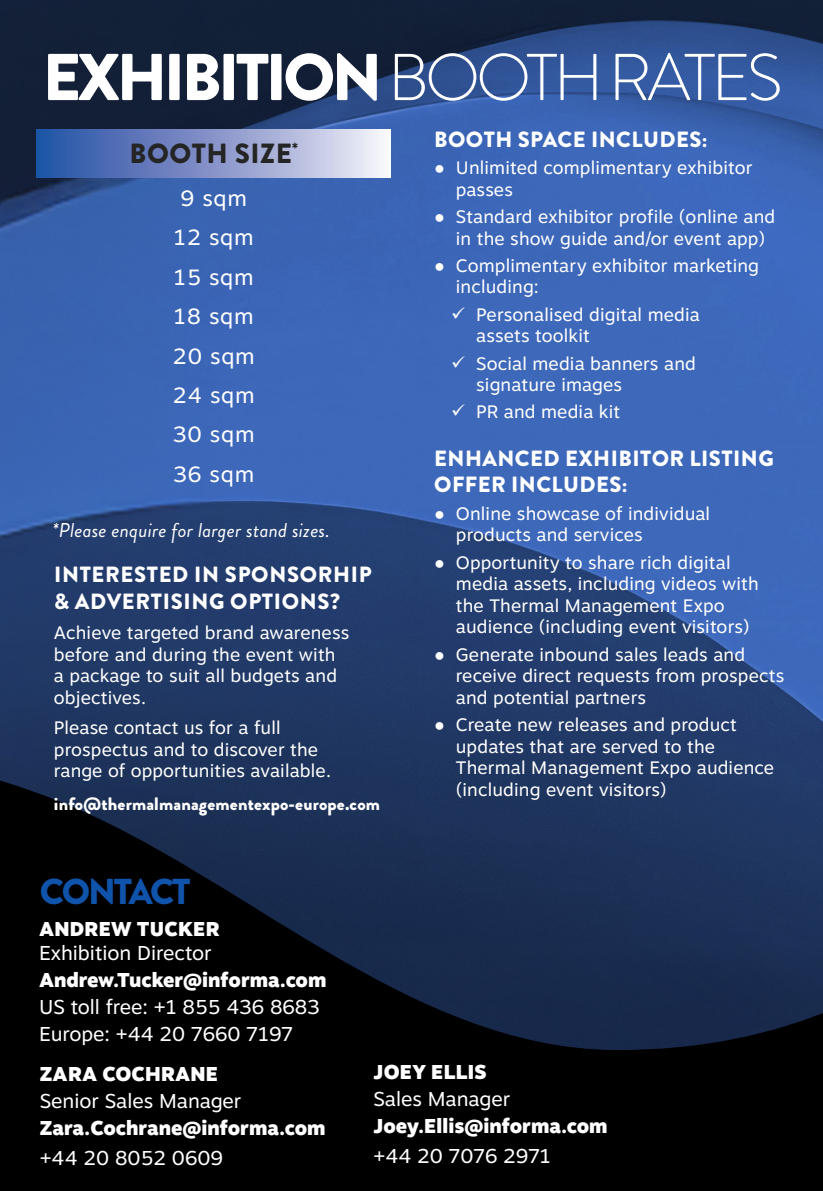
<style>
.page{position:relative;width:823px;height:1191px;background:#fff}
.page>*{position:absolute;margin:0;border:0;box-sizing:border-box;transform-origin:0 0}
.t1{font:900 66px "Brandon Grotesque";letter-spacing:-.06em;color:#fff}
.t2{font:900 36px "Brandon Grotesque";letter-spacing:-.065em;color:#0f53ab}
.t3{font:900 27.6px "Brandon Grotesque";letter-spacing:.02em;color:#242524}
.t4{font:900 22px/26.4px "Brandon Grotesque";letter-spacing:.02em;color:#fff}
.t5{font:22px "Motiva Sans";letter-spacing:.04em;color:#fff}
.t6{font:20px/24px "Motiva Sans";color:#fff}
.t7{font:900 20px "Motiva Sans";color:#fff}
.t8{font:italic 20px "Brandon Grotesque";letter-spacing:.01em;color:#fff}
.t9{font:18px/21.6px "Motiva Sans";letter-spacing:.01em;color:#fff}
.t10{font:900 18px "Brandon Grotesque";letter-spacing:.01em;color:#fff}
.s1{font-weight:300}
.s2{font-weight:900}
.s3{font-family:"Arial"}
</style>
<div class="page">
<img style="left:0;top:0;width:822px;height:634px">
<svg style="left:0;top:634px;width:822px;height:352px;background:#1a2d51"></svg>
<svg style="left:0;top:986px;width:822px;height:205px;background:#020409"></svg>
<div style="left:37px;top:129px;width:353px;height:49px;background:linear-gradient(to right,#1f49a1,#f3ecf7)"></div>
<p class="t1" style="left:42px;top:31px;width:741px">EXHIBITION <span class="s1">BOOTH RATES</span></p>
<p class="t3" style="left:129px;top:134px;width:170px">BOOTH SIZE<sup>*</sup></p>
<p class="t5" style="left:180px;top:182px;width:68px">9 sqm</p>
<p class="t5" style="left:174px;top:221px;width:81px">12 sqm</p>
<p class="t5" style="left:174px;top:261px;width:81px">15 sqm</p>
<p class="t5" style="left:174px;top:300px;width:81px">18 sqm</p>
<p class="t5" style="left:173px;top:340px;width:83px">20 sqm</p>
<p class="t5" style="left:173px;top:379px;width:83px">24 sqm</p>
<p class="t5" style="left:173px;top:418px;width:83px">30 sqm</p>
<p class="t5" style="left:173px;top:458px;width:82px">36 sqm</p>
<p class="t8" style="left:52px;top:516px;width:279px">*Please enquire for larger stand sizes.</p>
<p class="t4" style="left:54px;top:562px;width:319px">INTERESTED IN SPONSORHIP &amp; ADVERTISING OPTIONS?</p>
<p class="t9" style="left:54px;top:621px;width:297px">Achieve targeted brand awareness before and during the event with a package to suit all budgets and objectives.</p>
<p class="t9" style="left:54px;top:716px;width:278px">Please contact us for a full prospectus and to discover the range of opportunities available.</p>
<p class="t10" style="left:54px;top:791px;width:327px">info@thermalmanagementexpo-europe.com</p>
<p class="t2" style="left:40px;top:866px;width:152px">CONTACT</p>
<p class="t6" style="left:39px;top:916px;width:182px"><span class="s2">ANDREW TUCKER<br></span>Exhibition Director</p>
<p class="t7" style="left:39px;top:965px;width:289px">Andrew.Tucker@informa.com</p>
<p class="t6" style="left:39px;top:994px;width:282px">US toll free: +1 855 436 8683</p>
<p class="t6" style="left:39px;top:1021px;width:255px">Europe: +44 20 7660 7197</p>
<p class="t4" style="left:434px;top:126px;width:274px">BOOTH SPACE INCLUDES:</p>
<p class="t9" style="left:455px;top:156px;width:298px;text-indent:-22px"><span class="s3">●</span> Unlimited complimentary exhibitor passes</p>
<p class="t9" style="left:455px;top:205px;width:321px;text-indent:-22px"><span class="s3">●</span> Standard exhibitor profile (online and in the show guide and/or event app)</p>
<p class="t9" style="left:455px;top:254px;width:304px;text-indent:-22px"><span class="s3">●</span> Complimentary exhibitor marketing including:</p>
<p class="t9" style="left:476px;top:303px;width:225px;text-indent:-25px">✓ Personalised digital media assets toolkit</p>
<p class="t9" style="left:476px;top:352px;width:221px;text-indent:-25px">✓ Social media banners and signature images</p>
<p class="t9" style="left:451px;top:401px;width:170px">✓ PR and media kit</p>
<p class="t4" style="left:434px;top:445px;width:341px">ENHANCED EXHIBITOR LISTING<br>OFFER INCLUDES:</p>
<p class="t9" style="left:455px;top:502px;width:255px;text-indent:-22px"><span class="s3">●</span> Online showcase of individual products and services</p>
<p class="t9" style="left:455px;top:551px;width:304px;text-indent:-22px"><span class="s3">●</span> Opportunity to share rich digital media assets, including videos with the Thermal Management Expo audience (including event visitors)</p>
<p class="t9" style="left:455px;top:643px;width:329px;text-indent:-22px"><span class="s3">●</span> Generate inbound sales leads and receive direct requests from prospects and potential partners</p>
<p class="t9" style="left:455px;top:713px;width:319px;text-indent:-22px"><span class="s3">●</span> Create new releases and product updates that are served to the<br>Thermal Management Expo audience (including event visitors)</p>
<p class="t7" style="left:40px;top:1059px;width:180px">ZARA COCHRANE</p>
<p class="t6" style="left:40px;top:1088px;width:203px">Senior Sales Manager</p>
<p class="t7" style="left:40px;top:1113px;width:287px">Zara.Cochrane@informa.com</p>
<p class="t6" style="left:40px;top:1145px;width:185px">+44 20 8052 0609</p>
<p class="t7" style="left:373px;top:1057px;width:114px">JOEY ELLIS</p>
<p class="t6" style="left:373px;top:1086px;width:138px">Sales Manager</p>
<p class="t7" style="left:373px;top:1111px;width:235px">Joey.Ellis@informa.com</p>
<p class="t6" style="left:373px;top:1143px;width:179px">+44 20 7076 2971</p>
</div>
